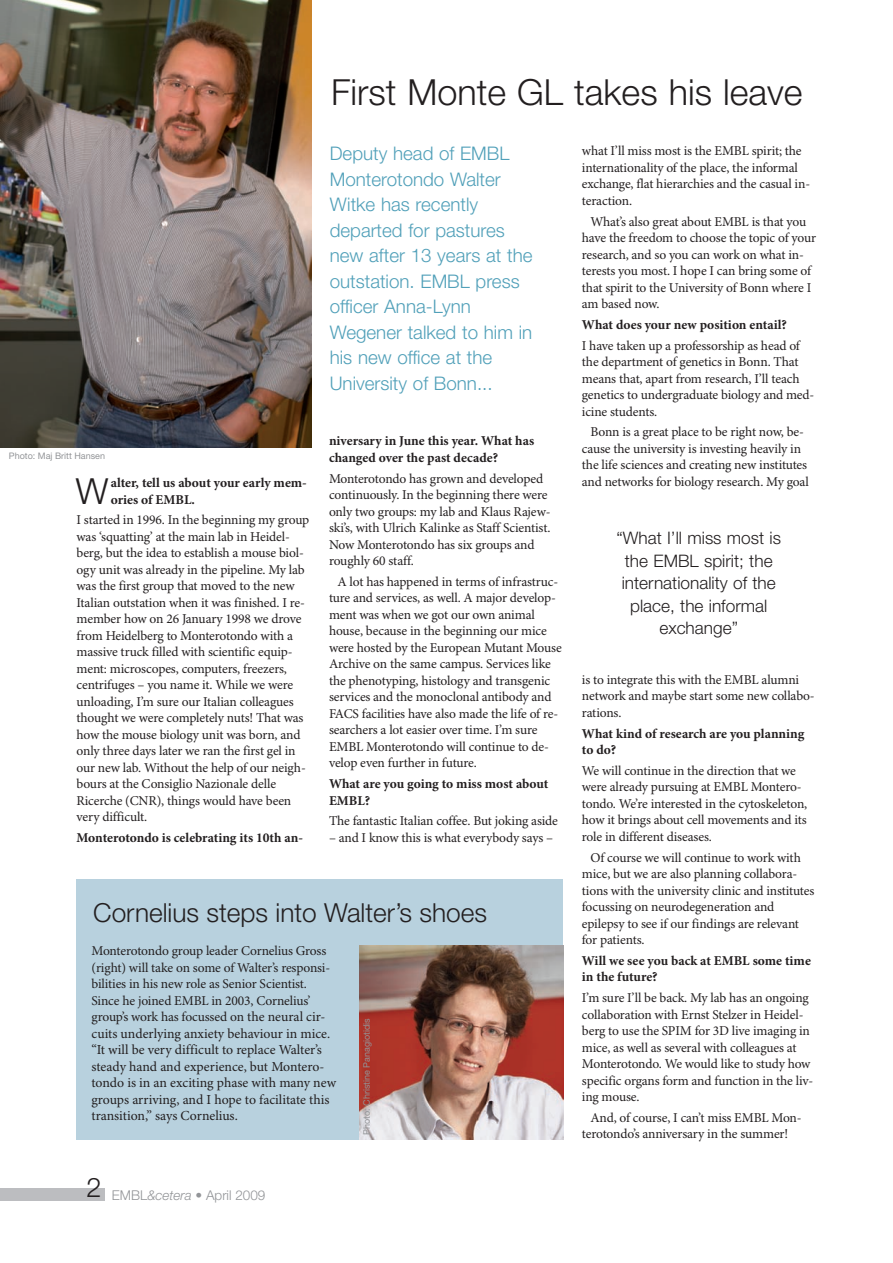
<style>
.page{position:relative;width:893px;height:1263px;background:#fff}
.page>*{position:absolute;margin:0;border:0;box-sizing:border-box;transform-origin:0 0}
.t1{font:300 36px "Helvetica Neue LT Pro";color:#231f20}
.t2{font:300 26.25px "Helvetica Neue LT Pro";color:#231f20}
.t3{font:300 18.75px/25.5px "Helvetica Neue LT Pro";color:#51a0b9}
.t4{font:300 17.25px/22.5px "Helvetica Neue LT Pro";color:#231f20;text-align:center}
.t5{font:13.8px/16.5px "Minion Pro";color:#231f20}
.t6{font:13.5px/16.5px "Minion Pro";letter-spacing:-.015em;color:#231f20}
.t7{font:700 13.5px/16.5px "Minion Pro";color:#231f20}
.t8{font:300 13.5px "Helvetica Neue LT Pro";color:#939598}
.t9{font:9px "Helvetica Neue LT Pro";color:#939598}
.s1{font-size:13.8px}
.s2{font-style:italic}
</style>
<div class="page">
<div style="left:0;top:1188px;width:105px;height:13px;background:#bcbdc0"></div>
<div style="left:77px;top:879px;width:486px;height:260px;background:#b8d1de"></div>
<img style="left:0;top:0;width:311px;height:447px">
<img style="left:359px;top:946px;width:204px;height:193px">
<h1 class="t1" style="left:331px;top:79px;width:473px">First Monte GL takes his leave</h1>
<p class="t9" style="left:9px;top:452px;width:98px">Photo: Maj Britt Hansen</p>
<p class="t7" style="left:111px;top:476px;width:198px">alter, tell us about your early mem&shy;ories of EMBL.</p>
<p class="t6" style="left:77px;top:513px;width:234px">I started in 1996. In the beginning my group was ‘squatting’ at the main lab in Heidel&shy;berg, but the idea to establish a mouse biol&shy;ogy unit was already in the pipeline. My lab was the first group that moved to the new Italian outstation when it was finished. I re&shy;member how on 26 January 1998 we drove from Heidelberg to Monterotondo with a massive truck filled with scientific equip&shy;ment: microscopes, computers, freezers, centrifuges – you name it. While we were unloading, I’m sure our Italian colleagues thought we were completely nuts! That was how the mouse biology unit was born, and only three days later we ran the first gel in our new lab. Without the help of our neigh&shy;bours at the Consiglio Nazionale delle Ricerche (CNR), things would have been very difficult.</p>
<p class="t7" style="left:77px;top:831px;width:228px">Monterotondo is celebrating its 10th an-</p>
<h1 class="t1" style="left:76px;top:479px;width:34px">W</h1>
<h3 class="t3" style="left:330px;top:143px;width:204px">Deputy head of EMBL<br>Monterotondo Walter<br>Witke has recently departed for pastures new after 13 years at the outstation. EMBL press officer Anna-Lynn<br>Wegener talked to him in his new office at the<br>University of Bonn...</h3>
<p class="t7" style="left:329px;top:434px;width:207px">niversary in June this year. What has changed over the past decade?</p>
<p class="t6" style="left:329px;top:471px;width:223px">Monterotondo has grown and developed continuously. In the beginning there were only two groups: my lab and Klaus Rajew&shy;ski’s, with Ulrich Kalinke as Staff Scientist.<br>Now Monterotondo has six groups and roughly 60 staff.</p>
<p class="t6" style="left:329px;top:574px;width:234px;text-indent:9px">A lot has happened in terms of infrastruc&shy;ture and services, as well. A major develop&shy;ment was when we got our own animal house, because in the beginning our mice were hosted by the European Mutant Mouse Archive on the same campus. Services like the phenotyping, histology and transgenic services and the monoclonal antibody and FACS facilities have also made the life of re&shy;searchers a lot easier over time. I’m sure EMBL Monterotondo will continue to de&shy;velop even further in future.</p>
<p class="t7" style="left:329px;top:777px;width:221px">What are you going to miss most about<br>EMBL?</p>
<p class="t6" style="left:329px;top:814px;width:230px">The fantastic Italian coffee. But joking aside</p>
<p class="t6" style="left:329px;top:830px;width:226px">– and I know this is what everybody says –</p>
<h2 class="t2" style="left:93px;top:903px;width:395px">Cornelius steps into Walter’s shoes</h2>
<p class="t6" style="left:91px;top:944px;width:240px">Monterotondo group leader Cornelius Gross (right) will take on some of Walter’s responsi&shy;bilities in his new role as Senior Scientist.<br>Since he joined EMBL in 2003, Cornelius’ group’s work has focussed on <span class="s1">the neural cir-</span></p>
<p class="t5" style="left:91px;top:1026px;width:246px">cuits underlying anxiety behaviour in mice. “It will be very difficult to replace Walter’s steady hand and experience, but Montero&shy;tondo is in an exciting phase with many new groups arriving, and I hope to facilitate this transition,” says Cornelius.</p>
<p class="t9" style="left:363px;top:1135px;width:118px;rotate:-90deg">Photo: Christine Panagiotidis</p>
<p class="t8" style="left:87px;top:1190px;width:180px"><sup>2</sup> EMBL<span class="s2">&amp;cetera</span> • April 2009</p>
<p class="t6" style="left:582px;top:144px;width:230px">what I’ll miss most is the EMBL spirit; the internationality of the place, the informal exchange, flat hierarchies and the casual in&shy;teraction.</p>
<p class="t6" style="left:582px;top:214px;width:236px;text-indent:9px">What’s also great about EMBL is that you have the freedom to choose the topic of your research, and so you can work on what in&shy;terests you most. I hope I can bring some of that spirit to the University of Bonn where I am based now.</p>
<p class="t7" style="left:582px;top:317px;width:207px">What does your new position entail?</p>
<p class="t6" style="left:582px;top:338px;width:234px">I have taken up a professorship as head of the department of genetics in Bonn. That means that, apart from research, I’ll teach genetics to undergraduate biology and med&shy;icine students.</p>
<p class="t6" style="left:582px;top:425px;width:228px;text-align:center">Bonn is a great place to be right now, be&shy;cause the university is investing heavily in the life sciences and creating new institutes and networks for biology research. My goal</p>
<p class="t4" style="left:616px;top:528px;width:166px">“What I’ll miss most is the EMBL spirit; the internationality of the place, the informal exchange”</p>
<p class="t6" style="left:582px;top:672px;width:234px">is to integrate this with the EMBL alumni network and maybe start some new collabo&shy;rations.</p>
<p class="t7" style="left:582px;top:726px;width:224px">What kind of research are you planning to do?</p>
<p class="t6" style="left:582px;top:763px;width:227px">We will continue in the direction that we were already pursuing at EMBL Montero&shy;tondo. We’re interested in the cytoskeleton, how it brings about cell movements and its role in different diseases.</p>
<p class="t6" style="left:582px;top:850px;width:234px;text-indent:9px">Of course we will continue to work with mice, but we are also planning collabora&shy;tions with the university clinic and institutes focussing on neurodegeneration and epilepsy to see if our findings are relevant for patients.</p>
<p class="t7" style="left:582px;top:953px;width:231px">Will we see you back at EMBL some time in the future?</p>
<p class="t6" style="left:582px;top:991px;width:233px">I’m sure I’ll be back. My lab has an ongoing collaboration with Ernst Stelzer in Heidel&shy;berg to use the SPIM for 3D live imaging in mice, as well as several with colleagues at Monterotondo. We would like to study how specific organs form and function in the liv&shy;ing mouse.</p>
<p class="t6" style="left:582px;top:1110px;width:221px;text-indent:9px">And, of course, I can’t miss EMBL Mon&shy;terotondo’s anniversary in the summer!</p>
</div>
